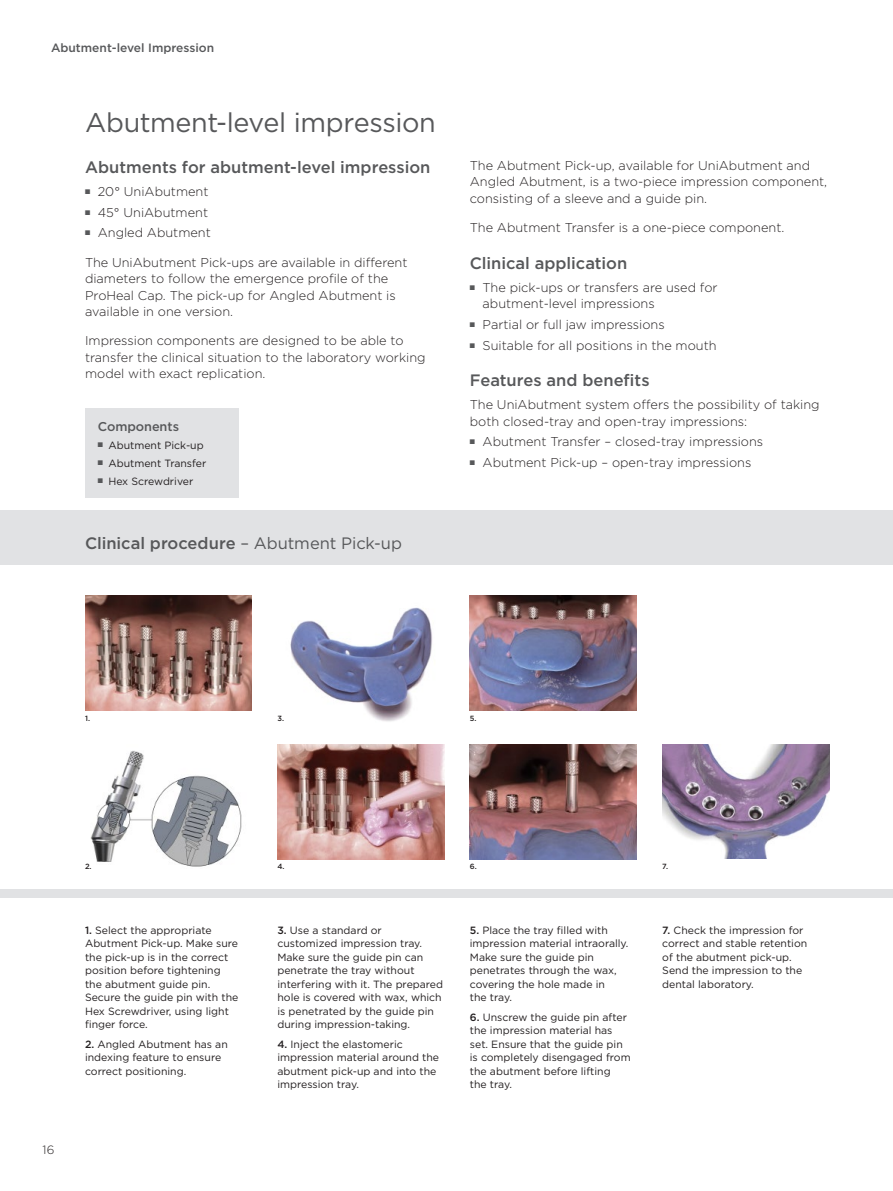
<style>
.page{position:relative;width:893px;height:1191px;background:#fff}
.page>*{position:absolute;margin:0;border:0;box-sizing:border-box;transform-origin:0 0}
.Heading_2_Gotham{font:27px "Gotham";letter-spacing:-.015em;color:#57585a}
.Heading_3_Gotham{font:500 16.5px "Gotham";color:#57585a}
.Heading_3_Gotham_-_1{font:500 16.5px "Gotham";color:#57585a}
.Body_copy_Gotham_Lig{font:300 12.75px/16.5px "Gotham";color:#231f20}
.Subline_Gotham_Mediu{font:500 12.75px "Gotham";letter-spacing:-.005em;color:#57585a}
.Subsection_title_Got{font:500 12px "Gotham";color:#57585a}
.t1{font:300 12px "Gotham";color:#231f20}
.Captions_Gotham_Book{font:10.5px/13.5px "Gotham";color:#231f20}
.Image_figures{font:500 7.5px "Gotham";color:#231f20}
.s1{font-weight:400}
.s2{font-weight:500}
</style>
<div class="page">
<div style="left:0;top:510px;width:893px;height:387px;background:#e1e2e4"></div>
<div style="left:0;top:566px;width:893px;height:323px;background:#fff"></div>
<img style="left:85px;top:595px;width:167px;height:115px">
<img style="left:470px;top:595px;width:167px;height:115px">
<img style="left:662px;top:744px;width:167px;height:114px">
<img style="left:277px;top:744px;width:167px;height:115px">
<img style="left:290px;top:607px;width:143px;height:115px">
<img style="left:90px;top:751px;width:152px;height:116px">
<img style="left:470px;top:744px;width:167px;height:115px">
<div style="left:85px;top:408px;width:153px;height:89px;background:#e1e2e4"></div>
<p class="Subsection_title_Got" style="left:51px;top:40px;width:165px">Abutment-level Impression</p>
<p class="Heading_2_Gotham" style="left:85px;top:105px;width:352px">Abutment-level impression</p>
<p class="Heading_3_Gotham" style="left:85px;top:156px;width:347px">Abutments for abutment-level impression</p>
<p class="Body_copy_Gotham_Lig" style="left:85px;top:183px;width:125px"><sup>■</sup> 20° UniAbutment</p>
<p class="Body_copy_Gotham_Lig" style="left:85px;top:203px;width:125px"><sup>■</sup> 45° UniAbutment</p>
<p class="Body_copy_Gotham_Lig" style="left:85px;top:224px;width:127px"><sup>■</sup> Angled Abutment</p>
<p class="Body_copy_Gotham_Lig" style="left:85px;top:253px;width:324px">The UniAbutment Pick-ups are available in different diameters to follow the emergence profile of the ProHeal Cap. The pick-up for Angled Abutment is available in one version.</p>
<p class="Body_copy_Gotham_Lig" style="left:85px;top:332px;width:342px">Impression components are designed to be able to transfer the clinical situation to the laboratory working model with exact replication.</p>
<p class="Subline_Gotham_Mediu" style="left:98px;top:418px;width:83px">Components</p>
<p class="Captions_Gotham_Book" style="left:98px;top:438px;width:107px"><sup>■</sup> Abutment Pick-up</p>
<p class="Captions_Gotham_Book" style="left:98px;top:456px;width:110px"><sup>■</sup> Abutment Transfer</p>
<p class="Captions_Gotham_Book" style="left:98px;top:474px;width:97px"><sup>■</sup> Hex Screwdriver</p>
<p class="Heading_3_Gotham_-_1" style="left:85px;top:532px;width:318px">Clinical procedure <span class="s1">– Abutment Pick-up</span></p>
<p class="Body_copy_Gotham_Lig" style="left:470px;top:157px;width:359px">The Abutment Pick-up, available for UniAbutment and<br>Angled Abutment, is a two-piece impression component, consisting of a sleeve and a guide pin.</p>
<p class="Body_copy_Gotham_Lig" style="left:470px;top:219px;width:316px">The Abutment Transfer is a one-piece component.</p>
<p class="Heading_3_Gotham" style="left:470px;top:252px;width:159px">Clinical application</p>
<p class="Body_copy_Gotham_Lig" style="left:483px;top:278px;width:237px;text-indent:-13px"><sup>■</sup> The pick-ups or transfers are used for abutment-level impressions</p>
<p class="Body_copy_Gotham_Lig" style="left:470px;top:316px;width:196px"><sup>■</sup> Partial or full jaw impressions</p>
<p class="Body_copy_Gotham_Lig" style="left:470px;top:336px;width:248px"><sup>■</sup> Suitable for all positions in the mouth</p>
<p class="Heading_3_Gotham" style="left:470px;top:369px;width:181px">Features and benefits</p>
<p class="Body_copy_Gotham_Lig" style="left:470px;top:396px;width:351px">The UniAbutment system offers the possibility of taking both closed-tray and open-tray impressions:</p>
<p class="Body_copy_Gotham_Lig" style="left:470px;top:433px;width:295px"><sup>■</sup> Abutment Transfer – closed-tray impressions</p>
<p class="Body_copy_Gotham_Lig" style="left:470px;top:454px;width:283px"><sup>■</sup> Abutment Pick-up – open-tray impressions</p>
<p class="Image_figures" style="left:85px;top:713px;width:6px">1.</p>
<p class="Image_figures" style="left:277px;top:713px;width:8px">3.</p>
<p class="Image_figures" style="left:470px;top:713px;width:8px">5.</p>
<p class="t1" style="left:43px;top:1142px;width:14px">16</p>
<p class="Image_figures" style="left:85px;top:862px;width:8px">2.</p>
<p class="Captions_Gotham_Book" style="left:85px;top:923px;width:155px"><span class="s2">1.</span> Select the appropriate<br>Abutment Pick-up. Make sure the pick-up is in the correct position before tightening the abutment guide pin.<br>Secure the guide pin with the<br>Hex Screwdriver, using light finger force.</p>
<p class="Captions_Gotham_Book" style="left:85px;top:1037px;width:144px"><span class="s2">2.</span> Angled Abutment has an indexing feature to ensure correct positioning.</p>
<p class="Image_figures" style="left:277px;top:862px;width:9px">4.</p>
<p class="Captions_Gotham_Book" style="left:277px;top:923px;width:167px"><span class="s2">3.</span> Use a standard or customized impression tray.<br>Make sure the guide pin can penetrate the tray without interfering with it. The prepared hole is covered with wax, which is penetrated by the guide pin during impression-taking.</p>
<p class="Captions_Gotham_Book" style="left:277px;top:1037px;width:163px"><span class="s2">4.</span> Inject the elastomeric impression material around the abutment pick-up and into the impression tray.</p>
<p class="Image_figures" style="left:470px;top:862px;width:8px">6.</p>
<p class="Image_figures" style="left:662px;top:862px;width:7px">7.</p>
<p class="Captions_Gotham_Book" style="left:470px;top:923px;width:160px"><span class="s2">5.</span> Place the tray filled with impression material intraorally.<br>Make sure the guide pin penetrates through the wax, covering the hole made in<br>the tray.</p>
<p class="Captions_Gotham_Book" style="left:470px;top:1010px;width:162px"><span class="s2">6.</span> Unscrew the guide pin after the impression material has set. Ensure that the guide pin is completely disengaged from the abutment before lifting<br>the tray.</p>
<p class="Captions_Gotham_Book" style="left:662px;top:923px;width:146px"><span class="s2">7.</span> Check the impression for correct and stable retention of the abutment pick-up.<br>Send the impression to the dental laboratory.</p>
</div>
